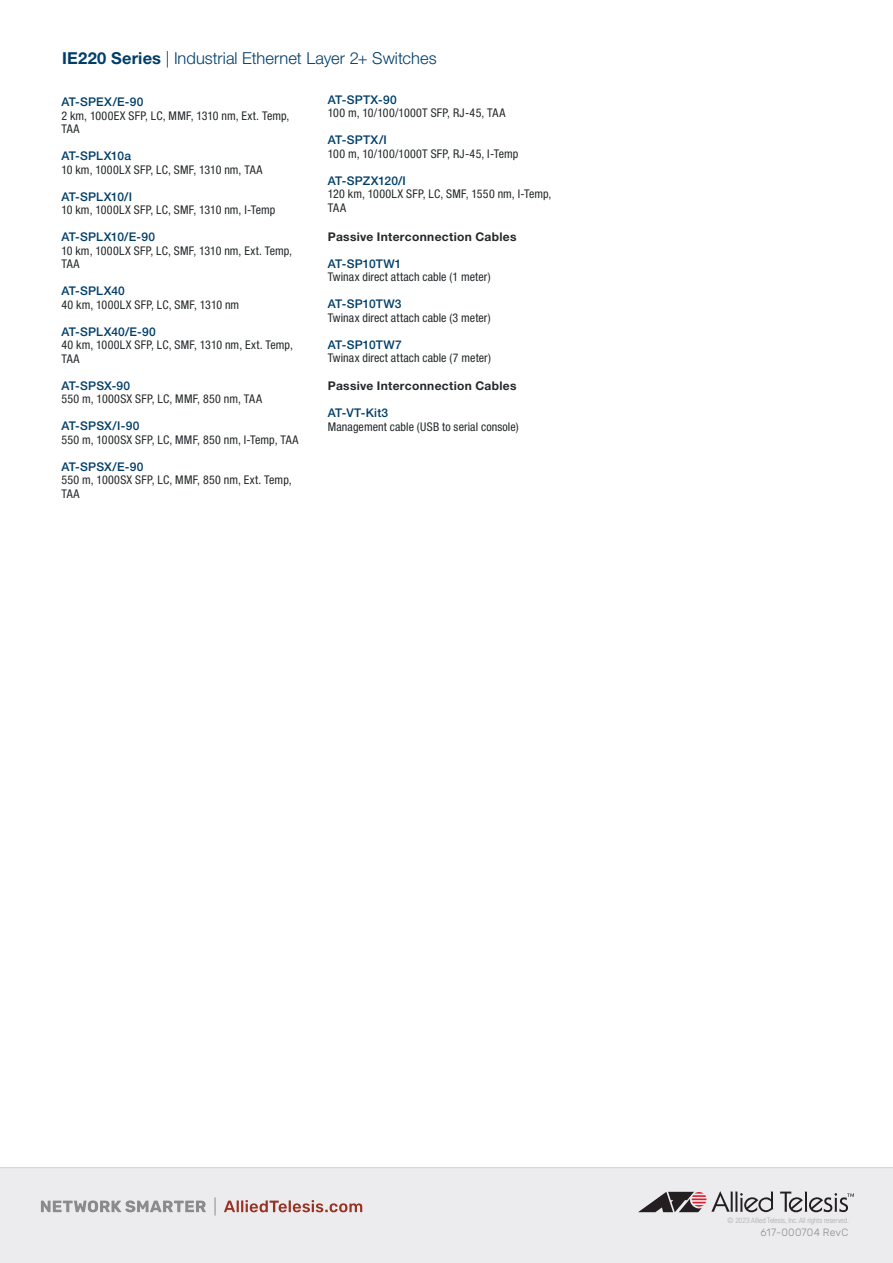
<style>
.page{position:relative;width:893px;height:1263px;background:#fff}
.page>*{position:absolute;margin:0;border:0;box-sizing:border-box;transform-origin:0 0}
.t1{font:300 16.5px "Helvetica Neue";letter-spacing:.005em;color:#003e69}
.t2{font:condensed 12px/13.5px "Helvetica Neue";letter-spacing:.015em;color:#24282a}
.t3{font:500 12px "Helvetica Neue";letter-spacing:.01em;color:#003e69}
.t4{font:700 12px "Helvetica Neue";letter-spacing:.025em;color:#24282a}
.t5{font:500 12px "Helvetica Neue";letter-spacing:-.01em;color:#003e69}
.t6{font:300 10.5px "Rubik";letter-spacing:.025em;color:#8c8b8b}
.t7{font:300 condensed 7.5px "Helvetica Neue";color:#acacac}
.s1{font-weight:700}
</style>
<div class="page">
<div style="left:0;top:1167px;width:893px;height:96px;background:#ececee"></div>
<svg style="left:224px;top:1200px;width:138px;height:12px"></svg>
<svg style="left:41px;top:1197px;width:175px;height:18px"></svg>
<svg style="left:780px;top:1191px;width:74px;height:21px"></svg>
<svg style="left:638px;top:1191px;width:135px;height:21px"></svg>
<h1 class="t1" style="left:62px;top:48px;width:376px"><span class="s1">IE220 Series</span> | Industrial Ethernet Layer 2+ Switches</h1>
<p class="t3" style="left:61px;top:95px;width:84px">AT-SPEX/E-90</p>
<p class="t2" style="left:61px;top:108px;width:229px">2 km, 1000EX SFP, LC, MMF, 1310 nm, Ext. Temp,<br>TAA</p>
<p class="t3" style="left:61px;top:149px;width:71px">AT-SPLX10a</p>
<p class="t2" style="left:61px;top:162px;width:203px">10 km, 1000LX SFP, LC, SMF, 1310 nm, TAA</p>
<p class="t5" style="left:61px;top:189px;width:72px">AT-SPLX10/I</p>
<p class="t2" style="left:61px;top:203px;width:216px">10 km, 1000LX SFP, LC, SMF, 1310 nm, I-Temp</p>
<p class="t3" style="left:61px;top:230px;width:95px">AT-SPLX10/E-90</p>
<p class="t2" style="left:61px;top:243px;width:232px">10 km, 1000LX SFP, LC, SMF, 1310 nm, Ext. Temp,<br>TAA</p>
<p class="t3" style="left:61px;top:284px;width:65px">AT-SPLX40</p>
<p class="t2" style="left:61px;top:297px;width:179px">40 km, 1000LX SFP, LC, SMF, 1310 nm</p>
<p class="t3" style="left:61px;top:324px;width:96px">AT-SPLX40/E-90</p>
<p class="t2" style="left:61px;top:338px;width:233px">40 km, 1000LX SFP, LC, SMF, 1310 nm, Ext. Temp,<br>TAA</p>
<p class="t3" style="left:61px;top:378px;width:70px">AT-SPSX-90</p>
<p class="t2" style="left:61px;top:392px;width:202px">550 m, 1000SX SFP, LC, MMF, 850 nm, TAA</p>
<p class="t3" style="left:61px;top:419px;width:80px">AT-SPSX/I-90</p>
<p class="t2" style="left:61px;top:432px;width:239px">550 m, 1000SX SFP, LC, MMF, 850 nm, I-Temp, TAA</p>
<p class="t3" style="left:61px;top:459px;width:84px">AT-SPSX/E-90</p>
<p class="t2" style="left:61px;top:473px;width:232px">550 m, 1000SX SFP, LC, MMF, 850 nm, Ext. Temp,<br>TAA</p>
<p class="t3" style="left:328px;top:92px;width:70px">AT-SPTX-90</p>
<p class="t2" style="left:328px;top:106px;width:179px">100 m, 10/100/1000T SFP, RJ-45, TAA</p>
<p class="t3" style="left:328px;top:133px;width:61px">AT-SPTX/I</p>
<p class="t2" style="left:328px;top:147px;width:192px">100 m, 10/100/1000T SFP, RJ-45, I-Temp</p>
<p class="t3" style="left:328px;top:173px;width:80px">AT-SPZX120/I</p>
<p class="t2" style="left:328px;top:187px;width:225px">120 km, 1000LX SFP, LC, SMF, 1550 nm, I-Temp,<br>TAA</p>
<p class="t4" style="left:328px;top:229px;width:190px">Passive Interconnection Cables</p>
<p class="t3" style="left:328px;top:256px;width:75px">AT-SP10TW1</p>
<p class="t2" style="left:328px;top:270px;width:164px">Twinax direct attach cable (1 meter)</p>
<p class="t3" style="left:328px;top:297px;width:75px">AT-SP10TW3</p>
<p class="t2" style="left:328px;top:311px;width:164px">Twinax direct attach cable (3 meter)</p>
<p class="t3" style="left:328px;top:337px;width:76px">AT-SP10TW7</p>
<p class="t2" style="left:328px;top:351px;width:165px">Twinax direct attach cable (7 meter)</p>
<p class="t4" style="left:328px;top:378px;width:190px">Passive Interconnection Cables</p>
<p class="t3" style="left:328px;top:406px;width:62px">AT-VT-Kit3</p>
<p class="t2" style="left:328px;top:420px;width:192px">Management cable (USB to serial console)</p>
<p class="t7" style="left:728px;top:1216px;width:123px">© 2023 Allied Telesis, Inc. All rights reserved.</p>
<p class="t6" style="left:760px;top:1227px;width:89px">617-000704 RevC</p>
</div>
